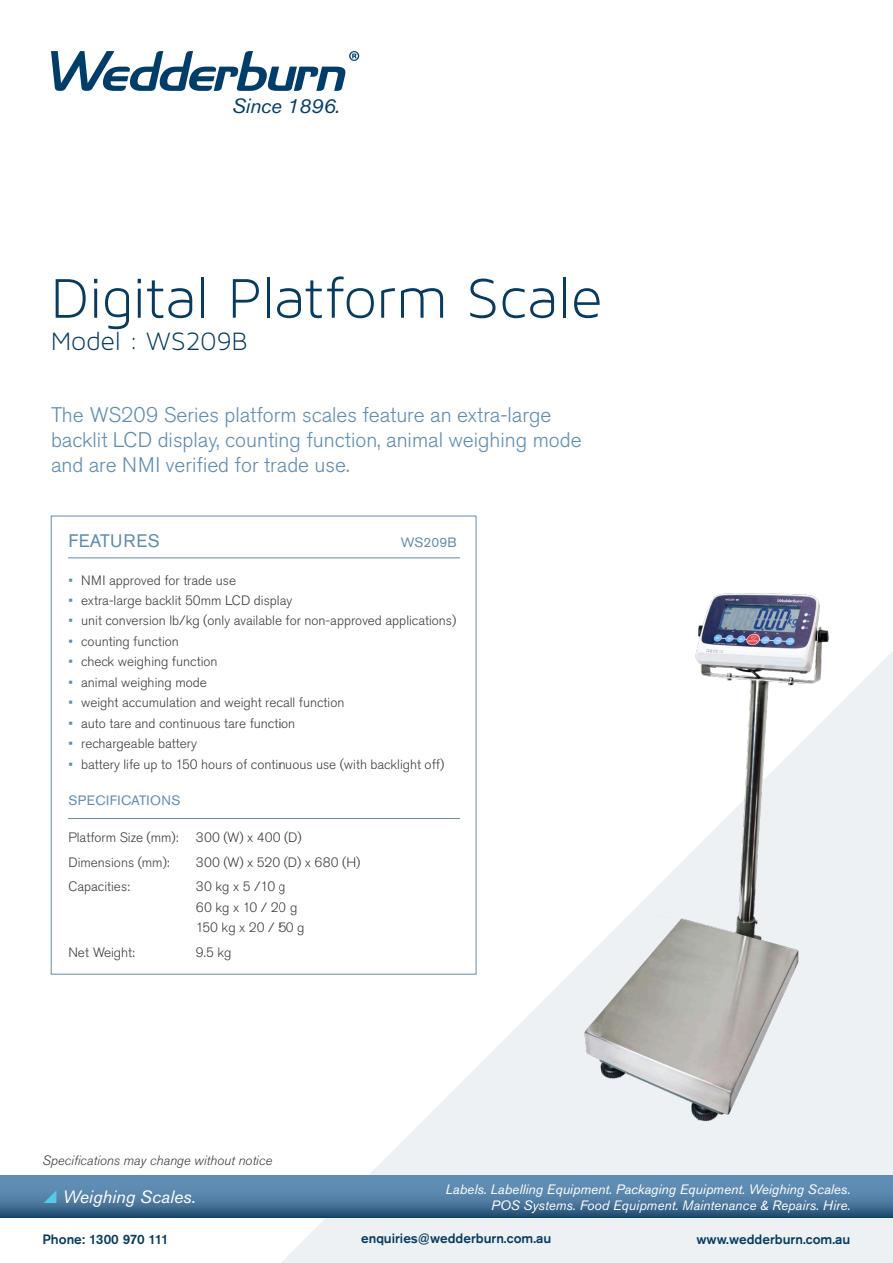
<style>
.page{position:relative;width:893px;height:1263px;background:#fff}
.page>*{position:absolute;margin:0;border:0;box-sizing:border-box;transform-origin:0 0}
.t1{font:60px "Maven Pro Light 300";letter-spacing:-.005em;color:#083b60}
.t2{font:27px "Maven Pro Light 300";color:#083b60}
.t3{font:300 21px/25.2px "Akzidenz Grotesk Pro";color:#5f8db3}
.t4{font:italic 20.55px "Akzidenz Grotesk Pro";letter-spacing:-.01em;color:#003e69}
.t5{font:18px "Akzidenz Grotesk Pro";letter-spacing:.03em;color:#5f8db3}
.t6{font:italic 17.7px "Akzidenz Grotesk Pro";color:#fff}
.Specifications{font:300 13.5px "Akzidenz Grotesk Pro";color:#3e3e3f}
.t7{font:italic 13.5px/16.2px "Akzidenz Grotesk Pro";color:#fff;text-align:right}
.t8{font:500 13.5px "Akzidenz Grotesk Pro";color:#083b60}
.t9{font:italic 300 13.5px "Akzidenz Grotesk Pro";color:#3e3e3f}
.t10{font:13.5px "Akzidenz Grotesk Pro";letter-spacing:.03em;color:#5f8db3}
.s1{font-weight:400;color:#5f8db3}
</style>
<div class="page">
<svg style="left:51px;top:51px;width:308px;height:40px"></svg>
<hr style="left:68px;top:558px;width:392px;height:1px;background:#5f8db3">
<hr style="left:68px;top:818px;width:392px;height:1px;background:#5f8db3">
<svg style="left:281px;top:651px;width:612px;height:612px"></svg>
<svg style="left:0;top:1175px;width:893px;height:43px;background:#4d799f"></svg>
<img style="left:583px;top:593px;width:250px;height:534px">
<svg style="left:44px;top:1190px;width:13px;height:13px"></svg>
<p class="t4" style="left:232px;top:92px;width:109px">Since 1896.</p>
<p class="t1" style="left:51px;top:265px;width:553px">Digital Platform Scale</p>
<p class="t2" style="left:51px;top:327px;width:198px">Model : WS209B</p>
<p class="t3" style="left:51px;top:402px;width:532px">The WS209 Series platform scales feature an extra-large backlit LCD display, counting function, animal weighing mode and are NMI verified for trade use.</p>
<p class="t5" style="left:68px;top:529px;width:93px">FEATURES</p>
<p class="t10" style="left:401px;top:533px;width:57px">WS209B</p>
<p class="Specifications" style="left:68px;top:571px;width:169px"><span class="s1">•</span> NMI approved for trade use</p>
<p class="Specifications" style="left:68px;top:591px;width:225px"><span class="s1">•</span> extra-large backlit 50mm LCD display</p>
<p class="Specifications" style="left:68px;top:612px;width:389px"><span class="s1">•</span> unit conversion lb/kg (only available for non-approved applications)</p>
<p class="Specifications" style="left:68px;top:632px;width:112px"><span class="s1">•</span> counting function</p>
<p class="Specifications" style="left:68px;top:653px;width:151px"><span class="s1">•</span> check weighing function</p>
<p class="Specifications" style="left:68px;top:673px;width:140px"><span class="s1">•</span> animal weighing mode</p>
<p class="Specifications" style="left:68px;top:694px;width:278px"><span class="s1">•</span> weight accumulation and weight recall function</p>
<p class="Specifications" style="left:68px;top:714px;width:228px"><span class="s1">•</span> auto tare and continuous tare function</p>
<p class="Specifications" style="left:68px;top:735px;width:130px"><span class="s1">•</span> rechargeable battery</p>
<p class="Specifications" style="left:68px;top:755px;width:377px"><span class="s1">•</span> battery life up to 150 hours of continuous use (with backlight off)</p>
<p class="t10" style="left:68px;top:792px;width:113px">SPECIFICATIONS</p>
<p class="Specifications" style="left:68px;top:828px;width:112px">Platform Size (mm):</p>
<p class="Specifications" style="left:196px;top:828px;width:107px">300 (W) x 400 (D)</p>
<p class="Specifications" style="left:68px;top:853px;width:103px">Dimensions (mm):</p>
<p class="Specifications" style="left:196px;top:853px;width:166px">300 (W) x 520 (D) x 680 (H)</p>
<p class="Specifications" style="left:68px;top:878px;width:63px">Capacities:</p>
<p class="Specifications" style="left:196px;top:878px;width:92px">30 kg x 5 /10 g</p>
<p class="Specifications" style="left:196px;top:898px;width:103px">60 kg x 10 / 20 g</p>
<p class="Specifications" style="left:196px;top:919px;width:110px">150 kg x 20 / 50 g</p>
<p class="Specifications" style="left:68px;top:943px;width:68px">Net Weight:</p>
<p class="Specifications" style="left:196px;top:943px;width:37px">9.5 kg</p>
<p class="t9" style="left:43px;top:1151px;width:231px">Specifications may change without notice</p>
<p class="t6" style="left:63px;top:1185px;width:134px">Weighing Scales.</p>
<p class="t7" style="left:446px;top:1180px;width:406px">Labels. Labelling Equipment. Packaging Equipment. Weighing Scales.<br>POS Systems. Food Equipment. Maintenance &amp; Repairs. Hire.</p>
<p class="t8" style="left:43px;top:1230px;width:128px">Phone: 1300 970 111</p>
<p class="t8" style="left:361px;top:1230px;width:192px">enquiries@wedderburn.com.au</p>
<p class="t8" style="left:696px;top:1230px;width:156px">www.wedderburn.com.au</p>
</div>
